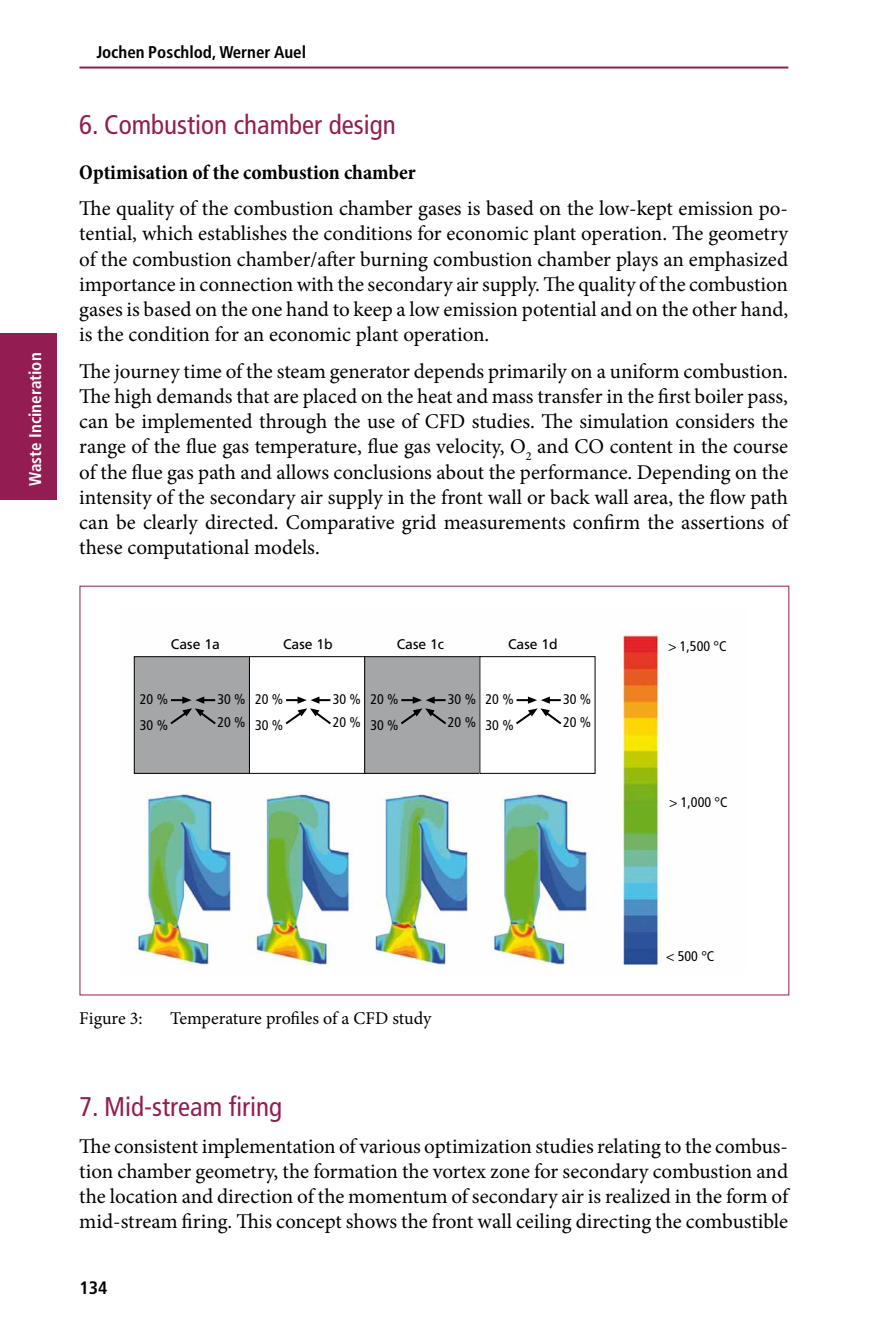
<style>
.page{position:relative;width:879px;height:1333px;background:#fff}
.page>*{position:absolute;margin:0;border:0;box-sizing:border-box;transform-origin:0 0}
.t1{font:condensed 27px "Frutiger";color:#931d52}
.t2{font:21px/25.2px "Minion Pro";color:#000;text-align:justify}
.t3{font:700 condensed 21px "Minion Pro";letter-spacing:-.005em;color:#000}
.t4{font:18px "Minion Pro";color:#000}
.t5{font:700 condensed 18px "Frutiger";color:#000}
.t6{font:700 condensed 17px "Frutiger";color:#000}
.t7{font:700 condensed 17px "Frutiger";color:#fff}
.t8{font:condensed 14px/26.2px "Frutiger";color:#000;text-align:right}
.t9{font:14px "Frutiger";color:#000}
</style>
<div class="page">
<hr style="left:79px;top:66px;width:709px;height:2px;background:#931d52">
<div style="left:0;top:333px;width:57px;height:167px;background:#931d52"></div>
<img style="left:133px;top:630px;width:531px;height:335px">
<div style="left:134px;top:656px;width:115px;height:117px;background:#a5a6a8"></div>
<div style="left:134px;top:656px;width:116px;height:117px;border:1px solid #000"></div>
<svg style="left:170px;top:696px;width:46px;height:29px"></svg>
<div style="left:249px;top:656px;width:116px;height:117px;background:#fff"></div>
<div style="left:249px;top:656px;width:116px;height:117px;border:1px solid #000"></div>
<svg style="left:285px;top:696px;width:46px;height:29px"></svg>
<div style="left:365px;top:656px;width:115px;height:117px;background:#a5a6a8"></div>
<div style="left:364px;top:656px;width:116px;height:117px;border:1px solid #000"></div>
<svg style="left:401px;top:696px;width:45px;height:28px"></svg>
<div style="left:480px;top:656px;width:115px;height:117px;background:#fff"></div>
<svg style="left:516px;top:696px;width:46px;height:29px"></svg>
<p class="t7" style="left:25px;top:485px;width:134px;rotate:-90deg">Waste Incineration</p>
<p class="t6" style="left:96px;top:42px;width:211px">Jochen Poschlod, Werner Auel</p>
<p class="t1" style="left:79px;top:109px;width:318px">6. Combustion chamber design</p>
<p class="t3" style="left:79px;top:157px;width:338px">Optimisation of the combustion chamber</p>
<p class="t2" style="left:79px;top:196px;width:710px">The quality of the combustion chamber gases is based on the low-kept emission po&shy;tential, which establishes the conditions for economic plant operation. The geometry of the combustion chamber/after burning combustion chamber plays an emphasized importance in connection with the secondary air supply. The quality of the combustion gases is based on the one hand to keep a low emission potential and on the other hand, is the condition for an economic plant operation.</p>
<p class="t2" style="left:79px;top:358px;width:711px">The journey time of the steam generator depends primarily on a uniform combustion.<br>The high demands that are placed on the heat and mass transfer in the first boiler pass, can be implemented through the use of CFD studies. The simulation considers the range of the flue gas temperature, flue gas velocity, O<sub>2</sub> and CO content in the course of the flue gas path and allows conclusions about the performance. Depending on the intensity of the secondary air supply in the front wall or back wall area, the flow path can be clearly directed. Comparative grid measurements confirm the assertions of these computational models.</p>
<p class="t9" style="left:171px;top:635px;width:51px">Case 1a</p>
<p class="t9" style="left:283px;top:635px;width:51px">Case 1b</p>
<p class="t9" style="left:397px;top:635px;width:49px">Case 1c</p>
<p class="t9" style="left:508px;top:635px;width:51px">Case 1d</p>
<p class="t8" style="left:140px;top:686px;width:30px;text-align:left">20 %<br>30 %</p>
<p class="t8" style="left:217px;top:686px;width:67px">30 % 20 %<br>30 %</p>
<p class="t8" style="left:217px;top:708px;width:30px">20 %</p>
<p class="t8" style="left:333px;top:686px;width:67px">30 % 20 %<br>30 %</p>
<p class="t8" style="left:333px;top:708px;width:30px">20 %</p>
<p class="t8" style="left:448px;top:686px;width:67px">30 % 20 %<br>30 %</p>
<p class="t8" style="left:448px;top:708px;width:30px">20 %</p>
<p class="t8" style="left:563px;top:686px;width:30px">30 %</p>
<p class="t8" style="left:563px;top:708px;width:30px">20 %</p>
<p class="t8" style="left:668px;top:633px;width:60px">&gt; 1,500 °C</p>
<p class="t8" style="left:669px;top:789px;width:60px">&gt; 1,000 °C</p>
<p class="t4" style="left:79px;top:1006px;width:65px">Figure 3:</p>
<p class="t4" style="left:170px;top:1006px;width:263px">Temperature profiles of a CFD study</p>
<p class="t8" style="left:666px;top:943px;width:50px">&lt; 500 °C</p>
<p class="t1" style="left:79px;top:1090px;width:204px">7. Mid-stream firing</p>
<p class="t2" style="left:79px;top:1133px;width:710px">The consistent implementation of various optimization studies relating to the combus&shy;tion chamber geometry, the formation the vortex zone for secondary combustion and the location and direction of the momentum of secondary air is realized in the form of mid-stream firing. This concept shows the front wall ceiling directing the combustible</p>
<p class="t5" style="left:79px;top:1276px;width:30px">134</p>
</div>
